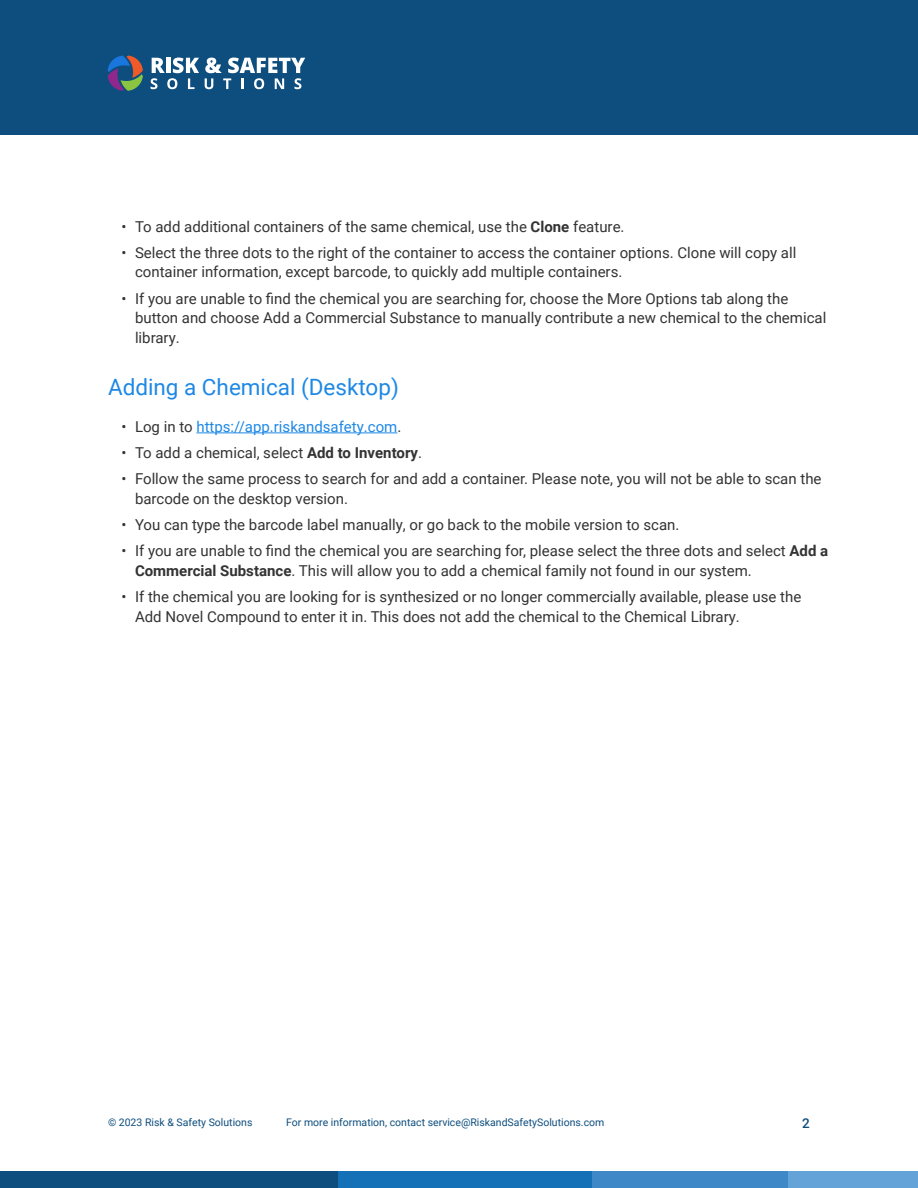
<style>
.page{position:relative;width:918px;height:1188px;background:#fff}
.page>*{position:absolute;margin:0;border:0;box-sizing:border-box;transform-origin:0 0}
.t1{font:22.5px "Roboto";color:#1e88e5}
.t2{font:15px/19.5px "Roboto";color:#333}
.t3{font:15px "Roboto";color:#1e88e5}
.t4{font:500 13.5px "Roboto";color:#0e4e7e}
.t5{font:10.5px "Roboto";color:#0e4e7e}
.s1{font-weight:700}
.s2{color:#333}
</style>
<div class="page">
<div style="left:0;top:0;width:918px;height:135px;background:#0e4e7e"></div>
<svg style="left:151px;top:58px;width:48px;height:31px"></svg>
<svg style="left:205px;top:58px;width:100px;height:31px"></svg>
<svg style="left:108px;top:56px;width:35px;height:35px"></svg>
<div style="left:0;top:1171px;width:339px;height:17px;background:#0e4e7e"></div>
<div style="left:339px;top:1171px;width:253px;height:17px;background:#1471b7"></div>
<div style="left:592px;top:1171px;width:196px;height:17px;background:#3e88c7"></div>
<div style="left:788px;top:1171px;width:130px;height:17px;background:#64a3d8"></div>
<hr style="left:196px;top:433px;width:201px;height:1px;background:#1e88e5">
<p class="t2" style="left:122px;top:216px;width:505px">• To add additional containers of the same chemical, use the <span class="s1">Clone</span> feature.</p>
<p class="t2" style="left:135px;top:242px;width:663px;text-indent:-14px">• Select the three dots to the right of the container to access the container options. Clone will copy all container information, except barcode, to quickly add multiple containers.</p>
<p class="t2" style="left:135px;top:288px;width:693px;text-indent:-14px">• If you are unable to find the chemical you are searching for, choose the More Options tab along the button and choose Add a Commercial Substance to manually contribute a new chemical to the chemical library.</p>
<h2 class="t1" style="left:108px;top:371px;width:292px">Adding a Chemical (Desktop)</h2>
<p class="t3" style="left:122px;top:416px;width:281px"><span class="s2">• Log in to</span> https://app.riskandsafety.com<span class="s2">.</span></p>
<p class="t2" style="left:122px;top:442px;width:302px">• To add a chemical, select <span class="s1">Add to Inventory</span>.</p>
<p class="t2" style="left:135px;top:469px;width:688px;text-indent:-14px">• Follow the same process to search for and add a container. Please note, you will not be able to scan the barcode on the desktop version.</p>
<p class="t2" style="left:122px;top:514px;width:559px">• You can type the barcode label manually, or go back to the mobile version to scan.</p>
<p class="t2" style="left:135px;top:541px;width:695px;text-indent:-14px">• If you are unable to find the chemical you are searching for, please select the three dots and select <span class="s1">Add a<br>Commercial Substance</span>. This will allow you to add a chemical family not found in our system.</p>
<p class="t2" style="left:135px;top:586px;width:668px;text-indent:-14px">• If the chemical you are looking for is synthesized or no longer commercially available, please use the<br>Add Novel Compound to enter it in. This does not add the chemical to the Chemical Library.</p>
<p class="t5" style="left:108px;top:1114px;width:146px">© 2023 Risk &amp; Safety Solutions</p>
<p class="t5" style="left:286px;top:1114px;width:320px">For more information, contact service@RiskandSafetySolutions.com</p>
<p class="t4" style="left:802px;top:1114px;width:9px">2</p>
</div>
